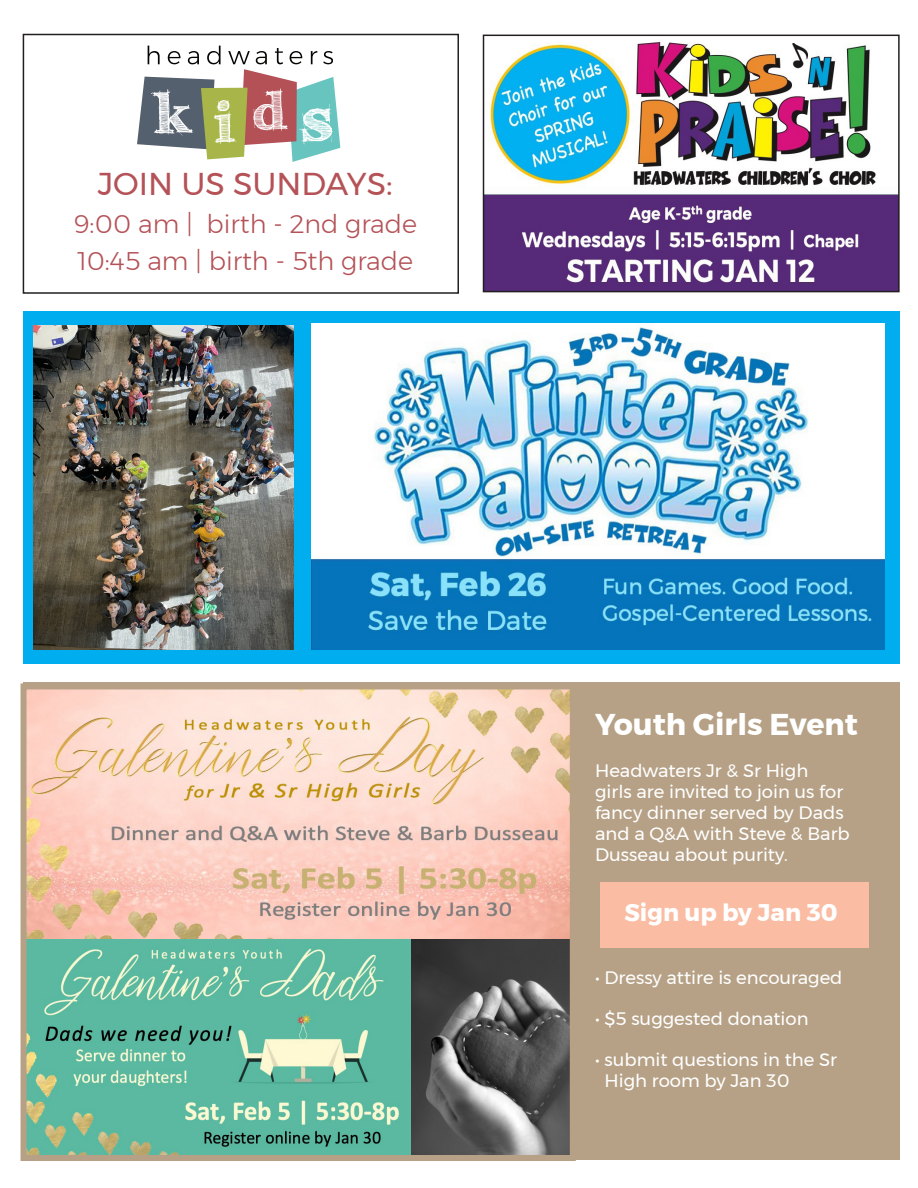
<style>
.page{position:relative;width:918px;height:1188px;background:#fff}
.page>*{position:absolute;margin:0;border:0;box-sizing:border-box;transform-origin:0 0}
.t1{font:31.5px "Montserrat";color:#b45257}
.t2{font:700 30px "Montserrat";color:#fff}
.t3{font:300 25.5px "Montserrat";color:#b45257}
.t4{font:700 24px "Montserrat";color:#fff}
.t5{font:18px/21px "Montserrat";color:#fff}
</style>
<div class="page">
<div style="left:23px;top:682px;width:877px;height:478px;background:#b6a186"></div>
<div style="left:23px;top:34px;width:436px;height:260px;border:2px solid #231f20"></div>
<svg style="left:137px;top:46px;width:203px;height:116px"></svg>
<div style="left:23px;top:311px;width:877px;height:352px;background:#00aeef"></div>
<img style="left:486px;top:42px;width:411px;height:247px">
<div style="left:483px;top:35px;width:417px;height:257px;border:2px solid #231f20"></div>
<img style="left:34px;top:326px;width:260px;height:324px">
<img style="left:312px;top:323px;width:572px;height:327px">
<img style="left:28px;top:690px;width:541px;height:249px">
<img style="left:28px;top:939px;width:541px;height:215px">
<div style="left:21px;top:683px;width:555px;height:478px;border:6px solid #b6a186"></div>
<div style="left:600px;top:882px;width:269px;height:65px;background:#fabda4"></div>
<p class="t1" style="left:98px;top:160px;width:296px">JOIN US SUNDAYS:</p>
<p class="t3" style="left:73px;top:204px;width:345px">9:00 am | birth - 2nd grade</p>
<p class="t3" style="left:77px;top:242px;width:337px">10:45 am | birth - 5th grade</p>
<p class="t2" style="left:595px;top:701px;width:264px">Youth Girls Event</p>
<p class="t5" style="left:595px;top:760px;width:256px">Headwaters Jr &amp; Sr High<br>girls are invited to join us for fancy dinner served by Dads and a Q&amp;A with Steve &amp; Barb<br>Dusseau about purity.</p>
<p class="t4" style="left:624px;top:894px;width:215px">Sign up by Jan 30</p>
<p class="t5" style="left:595px;top:967px;width:249px">• Dressy attire is encouraged</p>
<p class="t5" style="left:595px;top:1008px;width:215px">• $5 suggested donation</p>
<p class="t5" style="left:605px;top:1049px;width:234px;text-indent:-9px">• submit questions in the Sr<br>High room by Jan 30</p>
</div>
